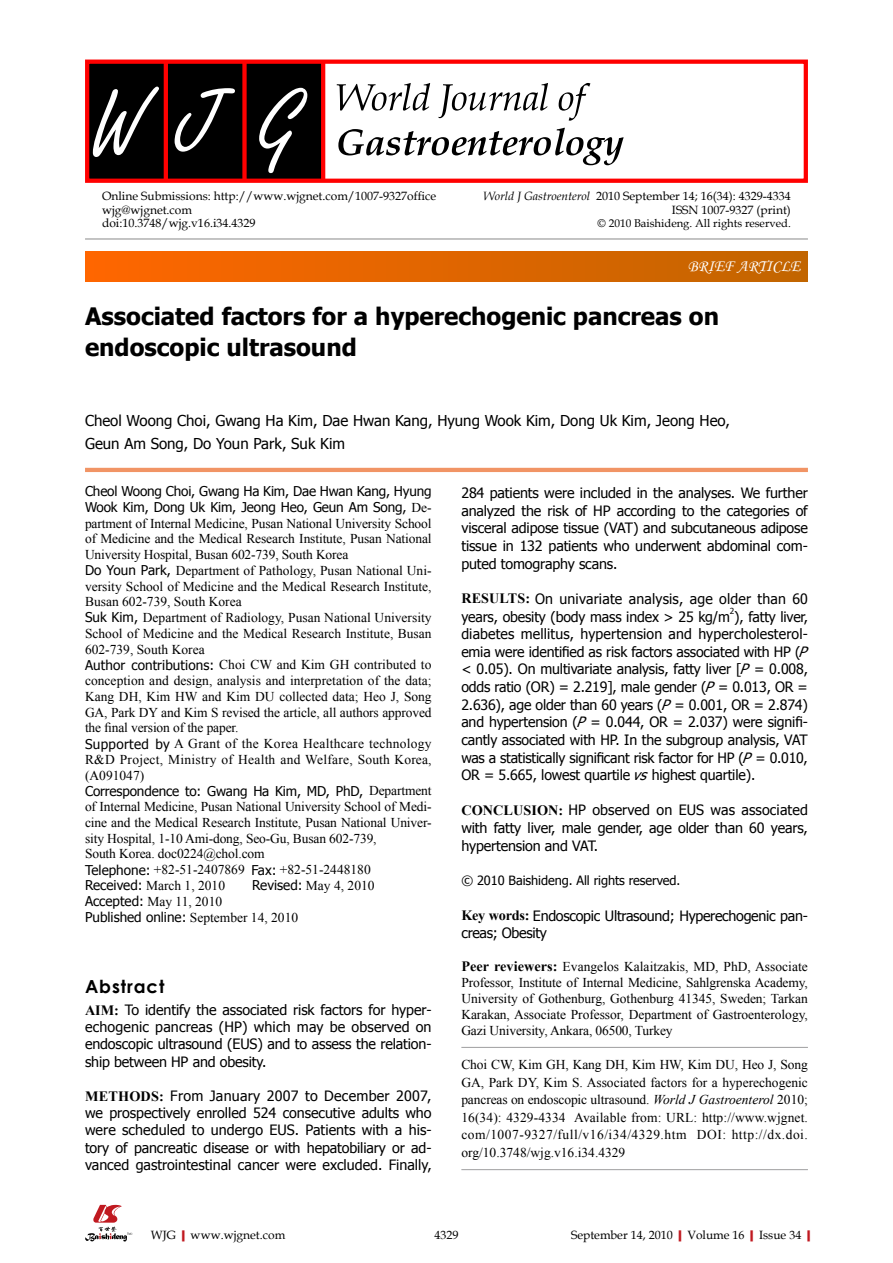
<style>
.page{position:relative;width:893px;height:1263px;background:#fff}
.page>*{position:absolute;margin:0;border:0;box-sizing:border-box;transform-origin:0 0}
.t1{font:700 24px/31.5px "Tahoma";color:#000}
.t2{font:700 18px "Century Gothic";letter-spacing:.05em;color:#000}
.t3{font:16.5px "Monotype Corsiva";color:#fff}
.t4{font:15px/22.5px "Tahoma";color:#000}
.t5{font:14.25px/17.7px "Tahoma";letter-spacing:-.01em;color:#000;text-align:justify}
.t6{font:13.5px/15.8px "Times New Roman";color:#000}
.t7{font:13.5px/15.8px "Tahoma";letter-spacing:-.01em;color:#000}
.t8{font:12.75px "Tahoma";letter-spacing:-.005em;color:#000}
.t9{font:12px/13.5px "Book Antiqua";color:#000;text-align:right}
.t10{font:11.25px "Book Antiqua";color:#000}
.t11{font:8.25px "Tahoma";color:#000}
.s1{font-style:italic}
.s2{font-family:"Times New Roman"}
.s3{font-family:"Tahoma"}
.s4{font-family:"Times New Roman";font-weight:700}
.s5{font-weight:700;font-size:14.25px}
.s6{font-weight:700;color:#c01920}
</style>
<div class="page">
<hr style="left:85px;top:468px;width:723px;height:4px;background:#f19465">
<div style="left:85px;top:252px;width:723px;height:29px;background:linear-gradient(to right,#f60,#c16500)"></div>
<hr style="left:85px;top:239px;width:723px;height:1px;background:#898989">
<div style="left:87px;top:61px;width:236px;height:121px;background:#000"></div>
<hr style="left:164px;top:61px;width:4px;height:121px;background:#f00">
<div style="left:242px;top:61px;width:5px;height:121px;background:#f00"></div>
<hr style="left:321px;top:61px;width:4px;height:121px;background:#f00">
<div style="left:85px;top:60px;width:723px;height:123px;border:4px solid #f00"></div>
<svg style="left:259px;top:88px;width:48px;height:85px"></svg>
<svg style="left:175px;top:88px;width:60px;height:64px"></svg>
<svg style="left:93px;top:87px;width:66px;height:70px"></svg>
<svg style="left:337px;top:83px;width:253px;height:38px"></svg>
<svg style="left:338px;top:128px;width:286px;height:37px"></svg>
<svg style="left:85px;top:1205px;width:48px;height:36px"></svg>
<hr style="left:461px;top:1047px;width:347px;height:1px;background:#9f9fa0">
<hr style="left:461px;top:1169px;width:347px;height:1px;background:#9f9fa0">
<p class="t9" style="left:102px;top:189px;width:336px;text-align:left">Online Submissions: http://www.wjgnet.com/1007-9327office wjg@wjgnet.com<br>doi:10.3748/wjg.v16.i34.4329</p>
<p class="t9" style="left:484px;top:189px;width:309px"><span class="s1">World J Gastroenterol</span> 2010 September 14; 16(34): 4329-4334<br>ISSN 1007-9327 (print)</p>
<p class="t10" style="left:598px;top:215px;width:195px">© 2010 Baishideng. All rights reserved.</p>
<p class="t3" style="left:688px;top:256px;width:114px">BRIEF ARTICLE</p>
<h1 class="t1" style="left:85px;top:298px;width:635px">Associated factors for a hyperechogenic pancreas on endoscopic ultrasound</h1>
<p class="t4" style="left:85px;top:409px;width:646px">Cheol Woong Choi, Gwang Ha Kim, Dae Hwan Kang, Hyung Wook Kim, Dong Uk Kim, Jeong Heo,<br>Geun Am Song, Do Youn Park, Suk Kim</p>
<p class="t7" style="left:85px;top:483px;width:348px">Cheol Woong Choi, Gwang Ha Kim, Dae Hwan Kang, Hyung<br>Wook Kim, Dong Uk Kim, Jeong Heo, Geun Am Song, <span class="s2">De-</span></p>
<p class="t6" style="left:85px;top:515px;width:348px">partment of Internal Medicine, Pusan National University School of Medicine and the Medical Research Institute, Pusan National University Hospital, Busan 602-739, South Korea<br><span class="s3">Do Youn Park,</span> Department of Pathology, Pusan National Uni&shy;versity School of Medicine and the Medical Research Institute, Busan 602-739, South Korea<br><span class="s3">Suk Kim,</span> Department of Radiology, Pusan National University School of Medicine and the Medical Research Institute, Busan 602-739, South Korea<br><span class="s3">Author contributions:</span> Choi CW and Kim GH contributed to conception and design, analysis and interpretation of the data; Kang DH, Kim HW and Kim DU collected data; Heo J, Song GA, Park DY and Kim S revised the article, all authors approved the final version of the paper.<br><span class="s3">Supported by</span> A Grant of the Korea Healthcare technology R&amp;D Project, Ministry of Health and Welfare, South Korea, (A091047)</p>
<p class="t7" style="left:85px;top:782px;width:348px">Correspondence to: Gwang Ha Kim, MD, PhD, <span class="s2">Department</span></p>
<p class="t6" style="left:85px;top:798px;width:348px">of Internal Medicine, Pusan National University School of Medi&shy;cine and the Medical Research Institute, Pusan National Univer&shy;sity Hospital, 1-10 Ami-dong, Seo-Gu, Busan 602-739,<br>South Korea. doc0224@chol.com<br><span class="s3">Telephone:</span> +82-51-2407869 <span class="s3">Fax:</span> +82-51-2448180<br><span class="s3">Received:</span> March 1, 2010</p>
<p class="t6" style="left:252px;top:877px;width:124px"><span class="s3">Revised:</span> May 4, 2010</p>
<p class="t6" style="left:85px;top:893px;width:139px"><span class="s3">Accepted:</span> May 11, 2010</p>
<p class="t7" style="left:85px;top:909px;width:215px">Published online: <span class="s2">September 14, 2010</span></p>
<h2 class="t2" style="left:85px;top:972px;width:81px">Abstract</h2>
<p class="t5" style="left:85px;top:1001px;width:348px;line-height:17.1px"><span class="s4">AIM:</span> To identify the associated risk factors for hyper&shy;echogenic pancreas (HP) which may be observed on endoscopic ultrasound (EUS) and to assess the relation&shy;ship between HP and obesity.</p>
<p class="t5" style="left:85px;top:1086px;width:348px;line-height:17.2px"><span class="s4">METHODS:</span> From January 2007 to December 2007, we prospectively enrolled 524 consecutive adults who were scheduled to undergo EUS. Patients with a his&shy;tory of pancreatic disease or with hepatobiliary or ad&shy;vanced gastrointestinal cancer were excluded. Finally,</p>
<p class="t5" style="left:461px;top:483px;width:348px">284 patients were included in the analyses. We further analyzed the risk of HP according to the categories of visceral adipose tissue (VAT) and subcutaneous adipose tissue in 132 patients who underwent abdominal com&shy;puted tomography scans.</p>
<p class="t5" style="left:461px;top:589px;width:348px"><span class="s4">RESULTS:</span> On univariate analysis, age older than 60 years, obesity (body mass index &gt; 25 kg/m ), fatty liver,</p>
<p class="t11" style="left:730px;top:606px;width:6px">2</p>
<p class="t5" style="left:461px;top:624px;width:353px;text-align:left">diabetes mellitus, hypertension and hypercholesterol&shy;emia were identified as risk factors associated with HP (<span class="s1">P </span>&lt; 0.05). On multivariate analysis, fatty liver [<span class="s1">P</span> = 0.008, odds ratio (OR) = 2.219], male gender (<span class="s1">P</span> = 0.013, OR = 2.636), age older than 60 years (<span class="s1">P</span> = 0.001, OR = 2.874) and hypertension (<span class="s1">P</span> = 0.044, OR = 2.037) were signifi&shy;cantly associated with HP. In the subgroup analysis, VAT was a statistically significant risk factor for HP (<span class="s1">P</span> = 0.010, OR = 5.665, lowest quartile <span class="s1">vs</span>highest quartile).</p>
<p class="t5" style="left:461px;top:801px;width:348px"><span class="s4">CONCLUSION:</span> HP observed on EUS was associated with fatty liver, male gender, age older than 60 years, hypertension and VAT.</p>
<p class="t8" style="left:461px;top:872px;width:221px">© 2010 Baishideng. All rights reserved.</p>
<p class="t5" style="left:461px;top:906px;width:348px;line-height:17.2px"><span class="s4">Key words:</span> Endoscopic Ultrasound; Hyperechogenic pan&shy;creas; Obesity</p>
<p class="t6" style="left:461px;top:958px;width:348px;text-align:justify"><span class="s5">Peer reviewers:</span> Evangelos Kalaitzakis, MD, PhD, Associate Professor, Institute of Internal Medicine, Sahlgrenska Academy, University of Gothenburg, Gothenburg 41345, Sweden; Tarkan Karakan, Associate Professor, Department of Gastroenterology, Gazi University, Ankara, 06500, Turkey</p>
<p class="t6" style="left:461px;top:1055px;width:348px;line-height:17.5px;text-align:justify">Choi CW, Kim GH, Kang DH, Kim HW, Kim DU, Heo J, Song GA, Park DY, Kim S. Associated factors for a hyperechogenic pancreas on endoscopic ultrasound. <span class="s1">World J Gastroenterol</span> 2010; 16(34): 4329-4334 Available from: URL: http://www.wjgnet. com/1007-9327/full/v16/i34/4329.htm DOI: http://dx.doi. org/10.3748/wjg.v16.i34.4329</p>
<p class="t9" style="left:151px;top:1227px;width:136px">WJG<span class="s6">|</span>www.wjgnet.com</p>
<p class="t9" style="left:434px;top:1227px;width:25px">4329</p>
<p class="t9" style="left:571px;top:1227px;width:246px">September 14, 2010<span class="s6">|</span>Volume 16<span class="s6">|</span>Issue 34<span class="s6">|</span></p>
</div>
